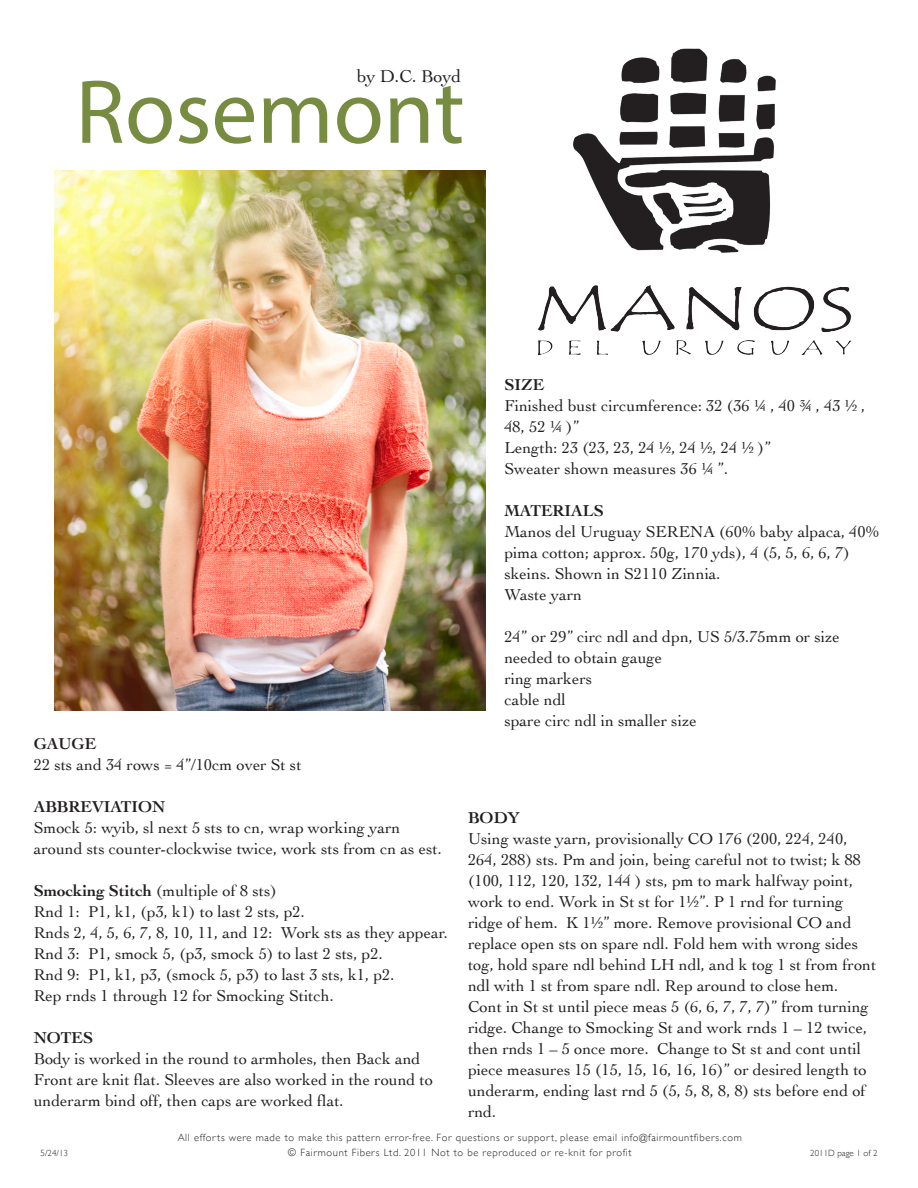
<style>
.page{position:relative;width:918px;height:1188px;background:#fff}
.page>*{position:absolute;margin:0;border:0;box-sizing:border-box;transform-origin:0 0}
.t1{font:91.5px "Myriad Pro";color:#778b41}
.t2{font:18px "Cochin";color:#231f20}
.t3{font:16.5px/21px "Cochin";color:#231f20}
.t4{font:700 16.5px "Cochin";color:#231f20}
.t5{font:300 10.5px "Gill Sans";letter-spacing:.06em;color:#231f20}
.t6{font:300 9px "Gill Sans";color:#231f20}
.s1{font-weight:700}
</style>
<div class="page">
<img style="left:537px;top:48px;width:315px;height:308px">
<img style="left:54px;top:171px;width:432px;height:540px">
<p class="t2" style="left:357px;top:64px;width:106px">by D.C. Boyd</p>
<p class="t1" style="left:75px;top:56px;width:391px">Rosemont</p>
<p class="t4" style="left:504px;top:373px;width:42px">SIZE</p>
<p class="t3" style="left:504px;top:394px;width:362px">Finished bust circumference: 32 (36 ¼ , 40 ¾ , 43 ½ ,<br>48, 52 ¼ )”</p>
<p class="t3" style="left:504px;top:436px;width:268px">Length: 23 (23, 23, 24 ½, 24 ½, 24 ½ )”</p>
<p class="t3" style="left:504px;top:457px;width:225px">Sweater shown measures 36 ¼ ”.</p>
<p class="t4" style="left:504px;top:499px;width:101px">MATERIALS</p>
<p class="t3" style="left:504px;top:520px;width:377px">Manos del Uruguay SERENA (60% baby alpaca, 40% pima cotton; approx. 50g, 170 yds), 4 (5, 5, 6, 6, 7) skeins. Shown in S2110 Zinnia.</p>
<p class="t3" style="left:504px;top:583px;width:79px">Waste yarn</p>
<p class="t3" style="left:504px;top:625px;width:337px">24” or 29” circ ndl and dpn, US 5/3.75mm or size needed to obtain gauge</p>
<p class="t3" style="left:504px;top:667px;width:89px">ring markers</p>
<p class="t3" style="left:504px;top:688px;width:63px">cable ndl</p>
<p class="t3" style="left:504px;top:709px;width:194px">spare circ ndl in smaller size</p>
<p class="t4" style="left:34px;top:733px;width:64px">GAUGE</p>
<p class="t3" style="left:34px;top:753px;width:269px">22 sts and 34 rows = 4”/10cm over St st</p>
<p class="t4" style="left:34px;top:796px;width:133px">ABBREVIATION</p>
<p class="t3" style="left:34px;top:816px;width:410px">Smock 5: wyib, sl next 5 sts to cn, wrap working yarn around sts counter-clockwise twice, work sts from cn as est.</p>
<p class="t3" style="left:34px;top:879px;width:245px"><span class="s1">Smocking Stitch</span> (multiple of 8 sts)</p>
<p class="t3" style="left:34px;top:900px;width:273px">Rnd 1: P1, k1, (p3, k1) to last 2 sts, p2.</p>
<p class="t3" style="left:34px;top:921px;width:416px">Rnds 2, 4, 5, 6, 7, 8, 10, 11, and 12: Work sts as they appear.</p>
<p class="t3" style="left:34px;top:942px;width:351px">Rnd 3: P1, smock 5, (p3, smock 5) to last 2 sts, p2.</p>
<p class="t3" style="left:34px;top:963px;width:362px">Rnd 9: P1, k1, p3, (smock 5, p3) to last 3 sts, k1, p2.</p>
<p class="t3" style="left:34px;top:984px;width:302px">Rep rnds 1 through 12 for Smocking Stitch.</p>
<p class="t4" style="left:34px;top:1027px;width:61px">NOTES</p>
<p class="t3" style="left:34px;top:1047px;width:401px">Body is worked in the round to armholes, then Back and<br>Front are knit flat. Sleeves are also worked in the round to underarm bind off, then caps are worked flat.</p>
<p class="t4" style="left:468px;top:807px;width:53px">BODY</p>
<p class="t3" style="left:468px;top:828px;width:410px">Using waste yarn, provisionally CO 176 (200, 224, 240, 264, 288) sts. Pm and join, being careful not to twist; k 88 (100, 112, 120, 132, 144 ) sts, pm to mark halfway point, work to end. Work in St st for 1½”. P 1 rnd for turning ridge of hem. K 1½” more. Remove provisional CO and replace open sts on spare ndl. Fold hem with wrong sides tog, hold spare ndl behind LH ndl, and k tog 1 st from front ndl with 1 st from spare ndl. Rep around to close hem.</p>
<p class="t3" style="left:468px;top:996px;width:402px">Cont in St st until piece meas 5 (6, 6, 7, 7, 7)” from turning ridge. Change to Smocking St and work rnds 1 – 12 twice, then rnds 1 – 5 once more. Change to St st and cont until piece measures 15 (15, 15, 16, 16, 16)” or desired length to underarm, ending last rnd 5 (5, 5, 8, 8, 8) sts before end of rnd.</p>
<p class="t5" style="left:178px;top:1130px;width:566px">All efforts were made to make this pattern error-free. For questions or support, please email info@fairmountfibers.com</p>
<p class="t6" style="left:40px;top:1146px;width:29px">5/24/13</p>
<p class="t5" style="left:288px;top:1145px;width:345px">© Fairmount Fibers Ltd. 2011 Not to be reproduced or re-knit for profit</p>
<p class="t6" style="left:810px;top:1146px;width:69px">2011D page 1 of 2</p>
</div>
